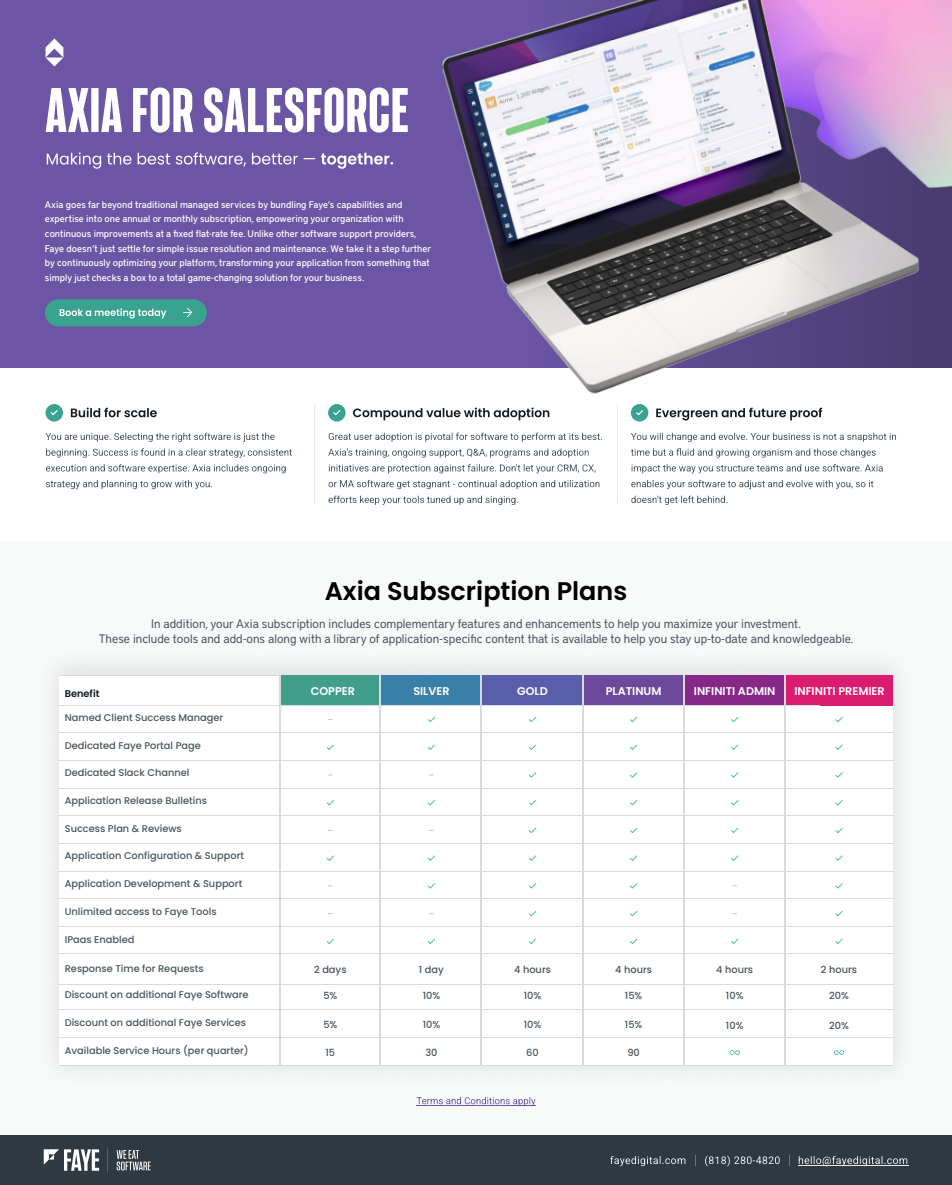
<style>
.page{position:relative;width:952px;height:1185px;background:#fff}
.page>*{position:absolute;margin:0;border:0;box-sizing:border-box;transform-origin:0 0}
.t1{font:600 25.46px "Poppins";color:#000}
.t2{font:12.25px/14.7px "District Pro";color:#49545c;text-align:center}
.t3{font:600 11.2px "Poppins";color:#fff}
.t4{font:500 9.8px "Poppins";color:#4a555d}
.t5{font:600 9.8px "Poppins";color:#151a1e}
.t6{font:500 9.62px/14.5px "District Pro";color:#fff}
</style>
<div class="page">
<div style="left:0;top:542px;width:952px;height:643px;background:#f8f9f9"></div>
<svg style="left:417px;top:1097px;width:118px;height:8px"></svg>
<hr style="left:416px;top:1105px;width:120px;height:1px;background:#6b55a4">
<div style="left:59px;top:675px;width:834px;height:391px;background:#fff"></div>
<hr style="left:59px;top:953px;width:834px;height:1px;background:#d7dbdd">
<hr style="left:59px;top:675px;width:761px;height:1px;background:#d7dbdd">
<div style="left:280px;top:675px;width:101px;height:30px;background:#409e8a"></div>
<div style="left:381px;top:675px;width:101px;height:30px;background:#3980a9"></div>
<div style="left:482px;top:675px;width:101px;height:30px;background:#585ea9"></div>
<div style="left:583px;top:675px;width:101px;height:30px;background:#6d499b"></div>
<div style="left:684px;top:675px;width:101px;height:30px;background:#872889"></div>
<div style="left:785px;top:675px;width:108px;height:30px;background:#da1b6e"></div>
<hr style="left:59px;top:984px;width:834px;height:1px;background:#d7dbdd">
<svg style="left:428px;top:717px;width:7px;height:5px"></svg>
<svg style="left:529px;top:717px;width:7px;height:5px"></svg>
<svg style="left:630px;top:717px;width:7px;height:5px"></svg>
<svg style="left:835px;top:717px;width:8px;height:5px"></svg>
<svg style="left:731px;top:717px;width:7px;height:5px"></svg>
<hr style="left:59px;top:705px;width:761px;height:1px;background:#d7dbdd">
<hr style="left:59px;top:732px;width:834px;height:1px;background:#d7dbdd">
<svg style="left:428px;top:744px;width:7px;height:6px"></svg>
<svg style="left:529px;top:744px;width:7px;height:6px"></svg>
<svg style="left:630px;top:744px;width:7px;height:6px"></svg>
<svg style="left:835px;top:744px;width:8px;height:6px"></svg>
<svg style="left:731px;top:744px;width:7px;height:6px"></svg>
<hr style="left:59px;top:760px;width:834px;height:1px;background:#d7dbdd">
<svg style="left:529px;top:772px;width:7px;height:6px"></svg>
<svg style="left:630px;top:772px;width:7px;height:6px"></svg>
<svg style="left:835px;top:772px;width:8px;height:6px"></svg>
<svg style="left:731px;top:772px;width:7px;height:6px"></svg>
<hr style="left:59px;top:787px;width:834px;height:1px;background:#d7dbdd">
<svg style="left:428px;top:800px;width:7px;height:5px"></svg>
<svg style="left:529px;top:800px;width:7px;height:5px"></svg>
<svg style="left:630px;top:800px;width:7px;height:5px"></svg>
<svg style="left:835px;top:800px;width:8px;height:5px"></svg>
<svg style="left:731px;top:800px;width:7px;height:5px"></svg>
<hr style="left:59px;top:815px;width:834px;height:1px;background:#d7dbdd">
<svg style="left:529px;top:828px;width:7px;height:5px"></svg>
<svg style="left:630px;top:828px;width:7px;height:5px"></svg>
<svg style="left:835px;top:828px;width:8px;height:5px"></svg>
<svg style="left:731px;top:828px;width:7px;height:5px"></svg>
<hr style="left:59px;top:843px;width:834px;height:1px;background:#d7dbdd">
<svg style="left:428px;top:855px;width:7px;height:6px"></svg>
<svg style="left:529px;top:855px;width:7px;height:6px"></svg>
<svg style="left:630px;top:855px;width:7px;height:6px"></svg>
<svg style="left:835px;top:855px;width:8px;height:6px"></svg>
<svg style="left:731px;top:855px;width:7px;height:6px"></svg>
<hr style="left:59px;top:871px;width:834px;height:1px;background:#d7dbdd">
<svg style="left:428px;top:883px;width:7px;height:5px"></svg>
<svg style="left:529px;top:883px;width:7px;height:5px"></svg>
<svg style="left:630px;top:883px;width:7px;height:5px"></svg>
<svg style="left:835px;top:883px;width:8px;height:5px"></svg>
<hr style="left:59px;top:898px;width:834px;height:1px;background:#d7dbdd">
<svg style="left:529px;top:911px;width:7px;height:5px"></svg>
<svg style="left:630px;top:911px;width:7px;height:5px"></svg>
<svg style="left:835px;top:911px;width:8px;height:5px"></svg>
<hr style="left:59px;top:926px;width:834px;height:1px;background:#d7dbdd">
<svg style="left:428px;top:938px;width:7px;height:6px"></svg>
<svg style="left:529px;top:938px;width:7px;height:6px"></svg>
<svg style="left:630px;top:938px;width:7px;height:6px"></svg>
<svg style="left:835px;top:938px;width:8px;height:6px"></svg>
<svg style="left:731px;top:938px;width:7px;height:6px"></svg>
<hr style="left:59px;top:1009px;width:834px;height:1px;background:#d7dbdd">
<hr style="left:59px;top:1037px;width:834px;height:1px;background:#d7dbdd">
<hr style="left:59px;top:1065px;width:834px;height:1px;background:#d7dbdd">
<svg style="left:327px;top:744px;width:7px;height:6px"></svg>
<svg style="left:327px;top:800px;width:7px;height:5px"></svg>
<svg style="left:327px;top:855px;width:7px;height:6px"></svg>
<svg style="left:327px;top:938px;width:7px;height:6px"></svg>
<hr style="left:280px;top:675px;width:1px;height:390px;background:#d7dbdd">
<hr style="left:380px;top:675px;width:1px;height:390px;background:#d7dbdd">
<hr style="left:481px;top:675px;width:1px;height:390px;background:#d7dbdd">
<hr style="left:683px;top:675px;width:1px;height:390px;background:#d7dbdd">
<hr style="left:582px;top:675px;width:1px;height:390px;background:#d7dbdd">
<hr style="left:784px;top:675px;width:1px;height:390px;background:#d7dbdd">
<svg style="left:729px;top:1050px;width:11px;height:5px"></svg>
<svg style="left:834px;top:1050px;width:10px;height:5px"></svg>
<div style="left:0;top:0;width:952px;height:368px;background:#6b55a4"></div>
<img style="left:922px;top:0;width:30px;height:265px">
<div style="left:0;top:1136px;width:952px;height:49px;background:#2f3941"></div>
<svg style="left:117px;top:1150px;width:34px;height:20px"></svg>
<svg style="left:44px;top:1149px;width:55px;height:22px"></svg>
<svg style="left:610px;top:1156px;width:75px;height:10px"></svg>
<svg style="left:705px;top:1155px;width:75px;height:11px"></svg>
<svg style="left:799px;top:1156px;width:108px;height:9px"></svg>
<hr style="left:798px;top:1165px;width:110px;height:1px;background:#e9ebed">
<div style="left:46px;top:404px;width:17px;height:17px;background:#39a390;border-radius:50%"></div>
<svg style="left:51px;top:410px;width:7px;height:5px"></svg>
<svg style="left:71px;top:407px;width:86px;height:10px"></svg>
<svg style="left:46px;top:433px;width:246px;height:56px"></svg>
<hr style="left:314px;top:404px;width:1px;height:98px;background:#e9ebed">
<div style="left:328px;top:404px;width:18px;height:17px;background:#39a390;border-radius:50%"></div>
<svg style="left:333px;top:410px;width:7px;height:5px"></svg>
<svg style="left:353px;top:407px;width:196px;height:13px"></svg>
<svg style="left:328px;top:433px;width:274px;height:72px"></svg>
<hr style="left:617px;top:404px;width:1px;height:98px;background:#e9ebed">
<div style="left:631px;top:404px;width:17px;height:17px;background:#39a390;border-radius:50%"></div>
<svg style="left:636px;top:410px;width:7px;height:5px"></svg>
<svg style="left:656px;top:408px;width:166px;height:12px"></svg>
<svg style="left:631px;top:433px;width:265px;height:72px"></svg>
<div style="left:45px;top:299px;width:162px;height:27px;background:#39a390;border-radius:14px"></div>
<svg style="left:60px;top:308px;width:106px;height:10px"></svg>
<svg style="left:183px;top:308px;width:9px;height:9px"></svg>
<svg style="left:45px;top:38px;width:18px;height:28px"></svg>
<svg style="left:46px;top:87px;width:362px;height:46px"></svg>
<svg style="left:47px;top:152px;width:346px;height:17px"></svg>
<img style="left:442px;top:0;width:480px;height:394px">
<p class="t6" style="left:45px;top:198px;width:388px">Axia goes far beyond traditional managed services by bundling Faye’s capabilities and expertise into one annual or monthly subscription, empowering your organization with continuous improvements at a fixed flat-rate fee. Unlike other software support providers, Faye doesn’t just settle for simple issue resolution and maintenance. We take it a step further by continuously optimizing your platform, transforming your application from something that simply just checks a box to a total game-changing solution for your business.</p>
<h1 class="t1" style="left:325px;top:580px;width:304px">Axia Subscription Plans</h1>
<p class="t2" style="left:99px;top:618px;width:756px">In addition, your Axia subscription includes complementary features and enhancements to help you maximize your investment.<br>These include tools and add-ons along with a library of application-specific content that is available to help you stay up-to-date and knowledgeable.</p>
<p class="t5" style="left:65px;top:689px;width:36px">Benefit</p>
<p class="t3" style="left:311px;top:686px;width:46px">COPPER</p>
<p class="t3" style="left:413px;top:686px;width:38px">SILVER</p>
<p class="t3" style="left:517px;top:686px;width:32px">GOLD</p>
<p class="t3" style="left:606px;top:686px;width:57px">PLATINUM</p>
<p class="t3" style="left:694px;top:686px;width:83px">INFINITI ADMIN</p>
<p class="t3" style="left:794px;top:686px;width:92px">INFINITI PREMIER</p>
<p class="t4" style="left:65px;top:712px;width:160px">Named Client Success Manager</p>
<p class="t4" style="left:65px;top:739px;width:138px">Dedicated Faye Portal Page</p>
<p class="t4" style="left:65px;top:767px;width:126px">Dedicated Slack Channel</p>
<p class="t4" style="left:65px;top:795px;width:144px">Application Release Bulletins</p>
<p class="t4" style="left:65px;top:822px;width:119px">Success Plan &amp; Reviews</p>
<p class="t4" style="left:65px;top:850px;width:181px">Application Configuration &amp; Support</p>
<p class="t4" style="left:65px;top:878px;width:179px">Application Development &amp; Support</p>
<p class="t4" style="left:65px;top:906px;width:153px">Unlimited access to Faye Tools</p>
<p class="t4" style="left:65px;top:933px;width:71px">IPaas Enabled</p>
<p class="t4" style="left:65px;top:963px;width:140px">Response Time for Requests</p>
<p class="t4" style="left:314px;top:964px;width:34px">2 days</p>
<p class="t4" style="left:65px;top:989px;width:185px">Discount on additional Faye Software</p>
<p class="t4" style="left:65px;top:1016px;width:183px">Discount on additional Faye Services</p>
<p class="t4" style="left:65px;top:1044px;width:185px">Available Service Hours (per quarter)</p>
<p class="t4" style="left:419px;top:964px;width:26px">1 day</p>
<p class="t4" style="left:514px;top:964px;width:38px">4 hours</p>
<p class="t4" style="left:615px;top:964px;width:38px">4 hours</p>
<p class="t4" style="left:716px;top:964px;width:38px">4 hours</p>
<p class="t4" style="left:821px;top:964px;width:38px">2 hours</p>
<p class="t4" style="left:423px;top:990px;width:19px">10%</p>
<p class="t4" style="left:524px;top:990px;width:19px">10%</p>
<p class="t4" style="left:625px;top:990px;width:19px">15%</p>
<p class="t4" style="left:726px;top:990px;width:19px">10%</p>
<p class="t4" style="left:829px;top:990px;width:21px">20%</p>
<p class="t4" style="left:323px;top:990px;width:16px">5%</p>
<p class="t4" style="left:323px;top:1019px;width:16px">5%</p>
<p class="t4" style="left:326px;top:1047px;width:11px">15</p>
<p class="t4" style="left:425px;top:1047px;width:14px">30</p>
<p class="t4" style="left:526px;top:1047px;width:14px">60</p>
<p class="t4" style="left:627px;top:1047px;width:14px">90</p>
<p class="t4" style="left:423px;top:1019px;width:19px">10%</p>
<p class="t4" style="left:524px;top:1019px;width:19px">10%</p>
<p class="t4" style="left:625px;top:1019px;width:19px">15%</p>
<p class="t4" style="left:726px;top:1019px;width:19px">10%</p>
<p class="t4" style="left:829px;top:1019px;width:21px">20%</p>
</div>
